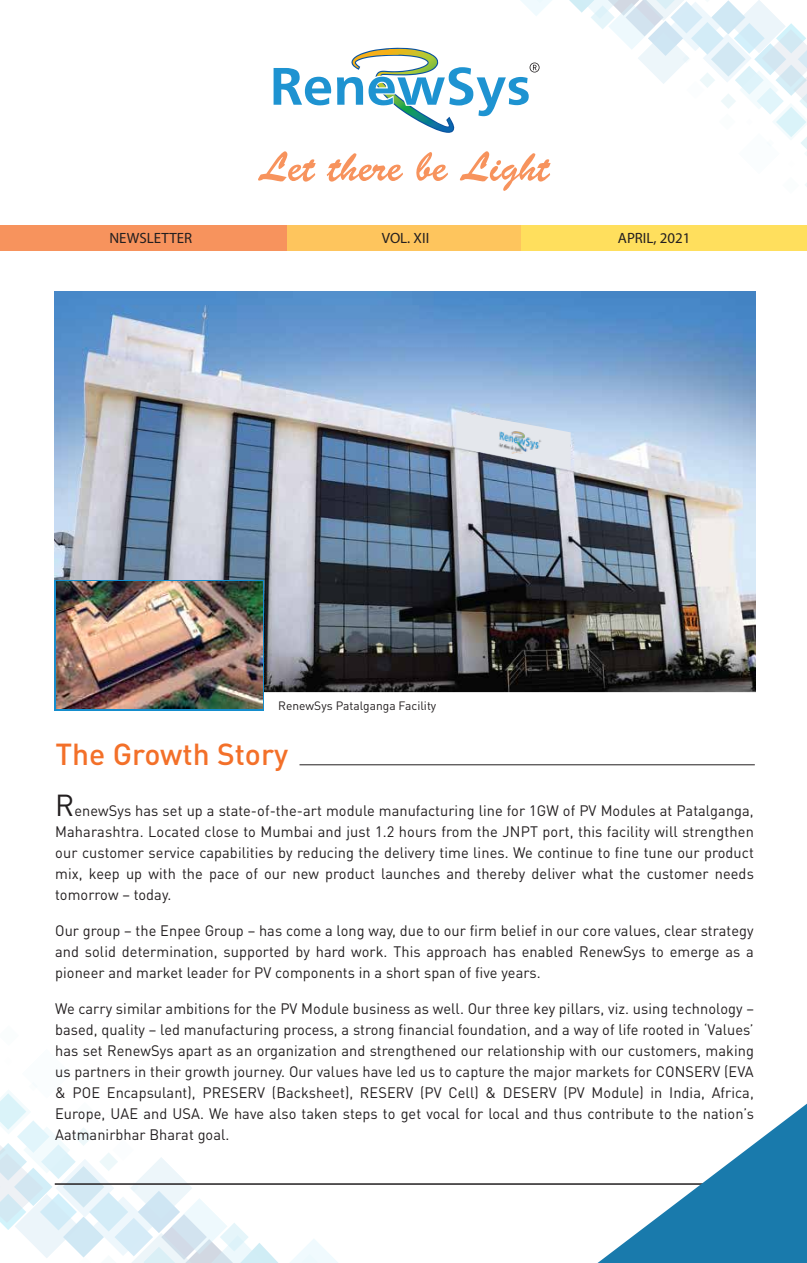
<style>
.page{position:relative;width:807px;height:1263px;background:#fff}
.page>*{position:absolute;margin:0;border:0;box-sizing:border-box;transform-origin:0 0}
.t1{font:500 30px "DIN Pro";color:#f37029}
.t2{font:15px/21px "DIN Pro";letter-spacing:.005em;color:#231f20;text-align:justify}
.t3{font:14.85px "Myriad Pro";color:#231f20}
.t4{font:12px "DIN Pro";color:#231f20}
.s1{font-size:30px}
</style>
<div class="page">
<svg style="left:569px;top:0;width:237px;height:186px"></svg>
<svg style="left:521px;top:0;width:31px;height:16px"></svg>
<svg style="left:0;top:1090px;width:338px;height:173px"></svg>
<hr style="left:55px;top:1183px;width:700px;height:2px;background:#231f20">
<svg style="left:565px;top:1104px;width:241px;height:159px"></svg>
<svg style="left:258px;top:48px;width:292px;height:143px"></svg>
<hr style="left:299px;top:764px;width:455px;height:1px;background:#231f20">
<div style="left:2px;top:225px;width:804px;height:26px;background:#fec55d"></div>
<div style="left:0;top:225px;width:286px;height:26px;background:#f7935d"></div>
<div style="left:521px;top:225px;width:285px;height:26px;background:#ffdf5d"></div>
<img style="left:54px;top:291px;width:701px;height:401px">
<svg style="left:456px;top:411px;width:114px;height:59px;background:#cad2df"></svg>
<img style="left:492px;top:416px;width:55px;height:52px">
<svg style="left:55px;top:580px;width:209px;height:130px"></svg>
<img style="left:56px;top:581px;width:206px;height:128px">
<p class="t3" style="left:109px;top:229px;width:84px">NEWSLETTER</p>
<p class="t3" style="left:381px;top:229px;width:49px">VOL. XII</p>
<p class="t3" style="left:617px;top:229px;width:74px">APRIL, 2021</p>
<p class="t4" style="left:278px;top:698px;width:159px">RenewSys Patalganga Facility</p>
<h1 class="t1" style="left:55px;top:734px;width:234px">The Growth Story</h1>
<p class="t2" style="left:55px;top:799px;width:700px"><span class="s1">R</span>enewSys has set up a state-of-the-art module manufacturing line for 1GW of PV Modules at Patalganga, Maharashtra. Located close to Mumbai and just 1.2 hours from the JNPT port, this facility will strengthen our customer service capabilities by reducing the delivery time lines. We continue to fine tune our product mix, keep up with the pace of our new product launches and thereby deliver what the customer needs tomorrow – today.</p>
<p class="t2" style="left:55px;top:919px;width:700px">Our group – the Enpee Group – has come a long way, due to our firm belief in our core values, clear strategy and solid determination, supported by hard work. This approach has enabled RenewSys to emerge as a pioneer and market leader for PV components in a short span of five years.</p>
<p class="t2" style="left:55px;top:997px;width:700px">We carry similar ambitions for the PV Module business as well. Our three key pillars, viz. using technology – based, quality – led manufacturing process, a strong financial foundation, and a way of life rooted in ‘Values’ has set RenewSys apart as an organization and strengthened our relationship with our customers, making us partners in their growth journey. Our values have led us to capture the major markets for CONSERV (EVA &amp; POE Encapsulant), PRESERV (Backsheet), RESERV (PV Cell) &amp; DESERV (PV Module) in India, Africa, Europe, UAE and USA. We have also taken steps to get vocal for local and thus contribute to the nation’s Aatmanirbhar Bharat goal.</p>
</div>
